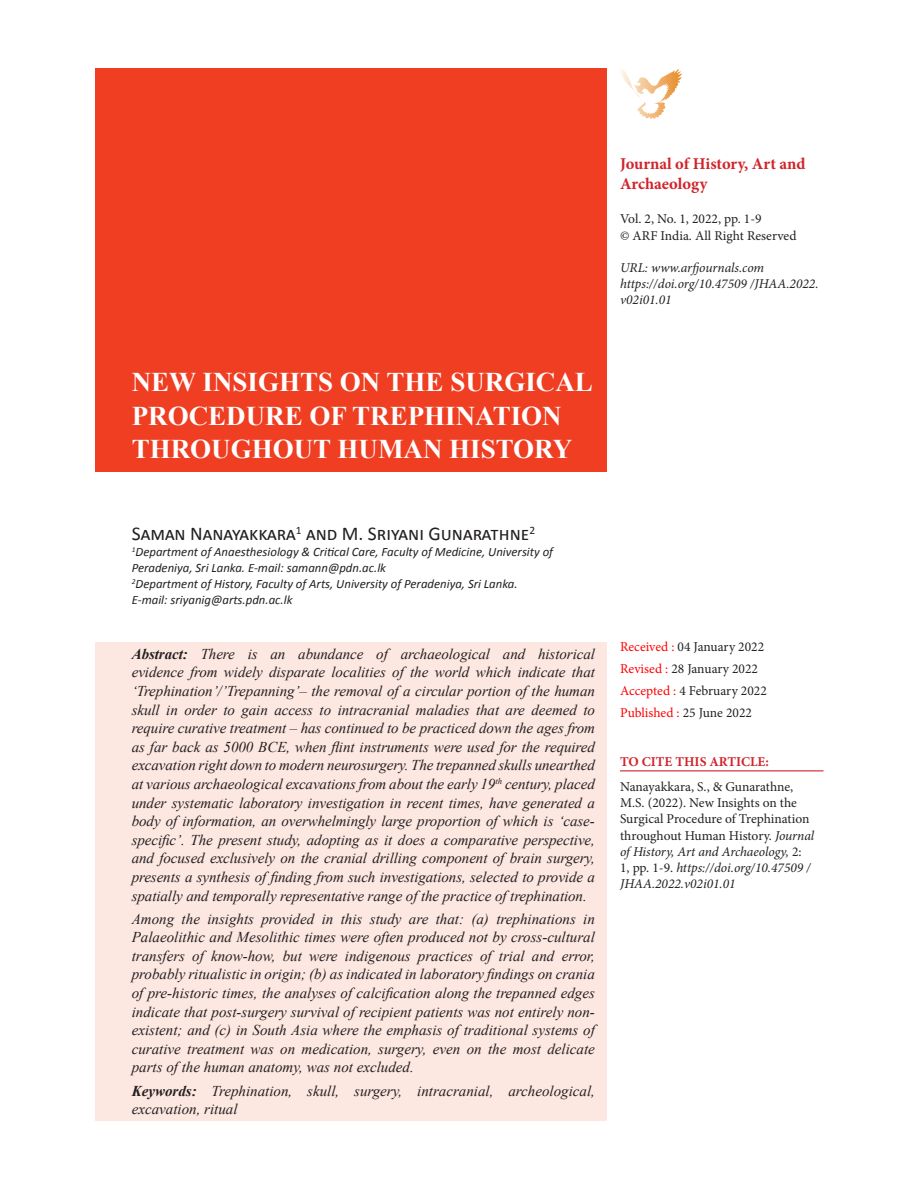
<style>
.page{position:relative;width:918px;height:1188px;background:#fff}
.page>*{position:absolute;margin:0;border:0;box-sizing:border-box;transform-origin:0 0}
.Head{font:700 27px/33.8px "Times New Roman";color:#fff}
.author{font:19.5px "Calibri";color:#231f20}
.t1{font:700 16.5px/19.8px "Minion Pro";color:#d1232a}
.abstract{font:italic 15px/18.6px "Times New Roman";color:#231f20;text-align:justify}
.t2{font:13.5px/16.2px "Minion Pro";color:#231f20}
.t3{font:italic 13.5px/16.2px "Minion Pro";color:#231f20}
.t4{font:13.5px "Minion Pro";color:#f00}
.t5{font:700 13.5px "Minion Pro";color:#d1232a}
.author_ref{font:italic 12.75px/15.9px "Calibri";color:#231f20}
.s1{font-weight:700}
.s2{color:#f00}
.s3{color:#231f20}
.s4{font-style:italic}
</style>
<div class="page">
<div style="left:95px;top:68px;width:512px;height:404px;background:#ef3e22"></div>
<div style="left:95px;top:642px;width:512px;height:478px;background:#fde7e1"></div>
<hr style="left:620px;top:770px;width:204px;height:1px;background:#d1232a">
<img style="left:620px;top:69px;width:61px;height:49px">
<p class="t1" style="left:620px;top:154px;width:187px">Journal of History, Art and<br>Archaeology</p>
<p class="t2" style="left:620px;top:211px;width:143px">Vol. 2, No. 1, 2022, pp. 1-9</p>
<p class="t2" style="left:620px;top:227px;width:178px">© ARF India. All Right Reserved</p>
<p class="t3" style="left:620px;top:260px;width:146px">URL: www.arfjournals.com</p>
<p class="t3" style="left:620px;top:276px;width:200px">https://doi.org/10.47509 /JHAA.2022. v02i01.01</p>
<p class="Head" style="left:132px;top:364px;width:463px">NEW INSIGHTS ON THE SURGICAL<br>PROCEDURE OF TREPHINATION<br>THROUGHOUT HUMAN HISTORY</p>
<p class="author" style="left:132px;top:522px;width:405px">Saman Nanayakkara<sup>1</sup> and M. Sriyani Gunarathne<sup>2</sup></p>
<p class="author_ref" style="left:132px;top:544px;width:423px"><sup>1</sup>Department of Anaesthesiology &amp; Critical Care, Faculty of Medicine, University of Peradeniya, Sri Lanka. E-mail: samann@pdn.ac.lk<br><sup>2</sup>Department of History, Faculty of Arts, University of Peradeniya, Sri Lanka.<br>E-mail: sriyanig@arts.pdn.ac.lk</p>
<p class="abstract" style="left:132px;top:644px;width:465px"><span class="s1">Abstract:</span> There is an abundance of archaeological and historical evidence from widely disparate localities of the world which indicate that ‘Trephination’/’Trepanning’‒ the removal of a circular portion of the human skull in order to gain access to intracranial maladies that are deemed to require curative treatment – has continued to be practiced down the ages from as far back as 5000 BCE, when flint instruments were used for the required excavation right down to modern neurosurgery. The trepanned skulls unearthed at various archaeological excavations from about the early 19<sup>th</sup> century, placed under systematic laboratory investigation in recent times, have generated a body of information, an overwhelmingly large proportion of which is ‘case&shy;specific’. The present study, adopting as it does a comparative perspective, and focused exclusively on the cranial drilling component of brain surgery, presents a synthesis of finding from such investigations, selected to provide a spatially and temporally representative range of the practice of trephination.</p>
<p class="abstract" style="left:132px;top:909px;width:465px">Among the insights provided in this study are that: (a) trephinations in Palaeolithic and Mesolithic times were often produced not by cross-cultural transfers of know-how, but were indigenous practices of trial and error, probably ritualistic in origin; (b) as indicated in laboratory findings on crania of pre-historic times, the analyses of calcification along the trepanned edges indicate that post-surgery survival of recipient patients was not entirely non&shy;existent; and (c) in South Asia where the emphasis of traditional systems of curative treatment was on medication, surgery, even on the most delicate parts of the human anatomy, was not excluded.</p>
<p class="abstract" style="left:132px;top:1081px;width:465px"><span class="s1">Keywords:</span> Trephination, skull, surgery, intracranial, archeological, excavation, ritual</p>
<p class="t2" style="left:620px;top:638px;width:146px"><span class="s2">Received :</span> 04 January 2022</p>
<p class="t2" style="left:620px;top:660px;width:139px"><span class="s2">Revised :</span> 28 January 2022</p>
<p class="t2" style="left:620px;top:683px;width:148px"><span class="s2">Accepted :</span> 4 February 2022</p>
<p class="t4" style="left:620px;top:704px;width:133px">Published : <span class="s3">25 June 2022</span></p>
<p class="t5" style="left:620px;top:752px;width:150px">TO CITE THIS ARTICLE:</p>
<p class="t2" style="left:620px;top:779px;width:196px">Nanayakkara, S., &amp; Gunarathne, M.S. (2022). New Insights on the Surgical Procedure of Trephination throughout Human History. <span class="s4">Journal of History, Art and Archaeology,</span> 2:<br>1, pp. 1-9. <span class="s4">https://doi.org/10.47509 / JHAA.2022.v02i01.01</span></p>
</div>
